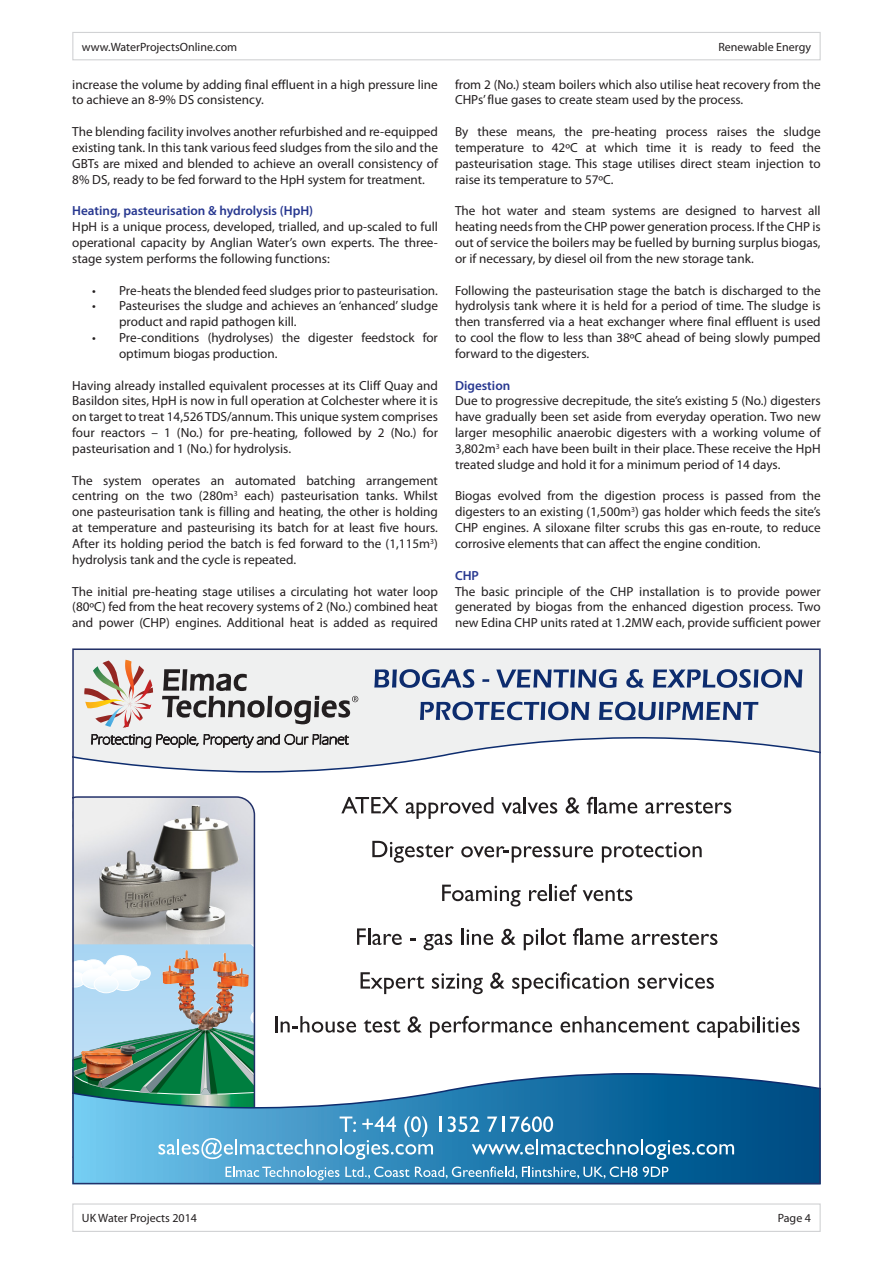
<style>
.page{position:relative;width:893px;height:1263px;background:#fff}
.page>*{position:absolute;margin:0;border:0;box-sizing:border-box;transform-origin:0 0}
.t1{font:13.2px/15.9px "Myriad Pro";color:#231f20;text-align:justify}
.t2{font:600 13.2px "Myriad Pro";color:#283890}
.t3{font:12px "Myriad Pro";color:#231f20}
</style>
<div class="page">
<div style="left:72px;top:32px;width:749px;height:28px;border:1px solid #d1d2d4"></div>
<div style="left:72px;top:1203px;width:749px;height:29px;border:1px solid #d1d2d4"></div>
<svg style="left:72px;top:648px;width:749px;height:536px"></svg>
<p class="t3" style="left:82px;top:39px;width:157px">www.WaterProjectsOnline.com</p>
<p class="t3" style="left:718px;top:39px;width:94px">Renewable Energy</p>
<p class="t1" style="left:72px;top:76px;width:367px">increase the volume by adding final effluent in a high pressure line to achieve an 8-9% DS consistency.</p>
<p class="t1" style="left:72px;top:123px;width:367px">The blending facility involves another refurbished and re-equipped existing tank. In this tank various feed sludges from the silo and the GBTs are mixed and blended to achieve an overall consistency of 8% DS, ready to be fed forward to the HpH system for treatment.</p>
<p class="t2" style="left:72px;top:202px;width:242px">Heating, pasteurisation &amp; hydrolysis (HpH)</p>
<p class="t1" style="left:72px;top:219px;width:367px">HpH is a unique process, developed, trialled, and up-scaled to full operational capacity by Anglian Water’s own experts. The three&shy;stage system performs the following functions:</p>
<p class="t1" style="left:92px;top:282px;width:347px">• Pre-heats the blended feed sludges prior to pasteurisation.</p>
<p class="t1" style="left:119px;top:298px;width:320px;text-indent:-27px">• Pasteurises the sludge and achieves an ‘enhanced’ sludge product and rapid pathogen kill.</p>
<p class="t1" style="left:119px;top:329px;width:320px;text-indent:-27px">• Pre-conditions (hydrolyses) the digester feedstock for optimum biogas production.</p>
<p class="t1" style="left:72px;top:377px;width:367px">Having already installed equivalent processes at its Cliff Quay and Basildon sites, HpH is now in full operation at Colchester where it is on target to treat 14,526 TDS/annum. This unique system comprises four reactors – 1 (No.) for pre-heating, followed by 2 (No.) for pasteurisation and 1 (No.) for hydrolysis.</p>
<p class="t1" style="left:72px;top:472px;width:367px">The system operates an automated batching arrangement centring on the two (280m<sup>3</sup> each) pasteurisation tanks. Whilst one pasteurisation tank is filling and heating, the other is holding at temperature and pasteurising its batch for at least five hours.<br>After its holding period the batch is fed forward to the (1,115m<sup>3</sup>) hydrolysis tank and the cycle is repeated.</p>
<p class="t1" style="left:72px;top:583px;width:367px">The initial pre-heating stage utilises a circulating hot water loop (80oC) fed from the heat recovery systems of 2 (No.) combined heat and power (CHP) engines. Additional heat is added as required</p>
<p class="t1" style="left:455px;top:76px;width:367px">from 2 (No.) steam boilers which also utilise heat recovery from the<br>CHPs’ flue gases to create steam used by the process.</p>
<p class="t1" style="left:455px;top:123px;width:367px">By these means, the pre-heating process raises the sludge temperature to 42oC at which time it is ready to feed the pasteurisation stage. This stage utilises direct steam injection to raise its temperature to 57oC.</p>
<p class="t1" style="left:455px;top:203px;width:367px">The hot water and steam systems are designed to harvest all heating needs from the CHP power generation process. If the CHP is out of service the boilers may be fuelled by burning surplus biogas, or if necessary, by diesel oil from the new storage tank.</p>
<p class="t1" style="left:455px;top:282px;width:367px">Following the pasteurisation stage the batch is discharged to the hydrolysis tank where it is held for a period of time. The sludge is then transferred via a heat exchanger where final effluent is used to cool the flow to less than 38oC ahead of being slowly pumped forward to the digesters.</p>
<p class="t2" style="left:455px;top:377px;width:57px">Digestion</p>
<p class="t1" style="left:455px;top:393px;width:367px">Due to progressive decrepitude, the site’s existing 5 (No.) digesters have gradually been set aside from everyday operation. Two new larger mesophilic anaerobic digesters with a working volume of 3,802m<sup>3</sup> each have been built in their place. These receive the HpH treated sludge and hold it for a minimum period of 14 days.</p>
<p class="t1" style="left:455px;top:488px;width:367px">Biogas evolved from the digestion process is passed from the digesters to an existing (1,500m<sup>3</sup>) gas holder which feeds the site’s CHP engines. A siloxane filter scrubs this gas en-route, to reduce corrosive elements that can affect the engine condition.</p>
<p class="t2" style="left:455px;top:567px;width:26px">CHP</p>
<p class="t1" style="left:455px;top:583px;width:367px">The basic principle of the CHP installation is to provide power generated by biogas from the enhanced digestion process. Two new Edina CHP units rated at 1.2MW each, provide sufficient power</p>
<p class="t3" style="left:82px;top:1211px;width:117px">UK Water Projects 2014</p>
<p class="t3" style="left:778px;top:1211px;width:35px">Page 4</p>
</div>
